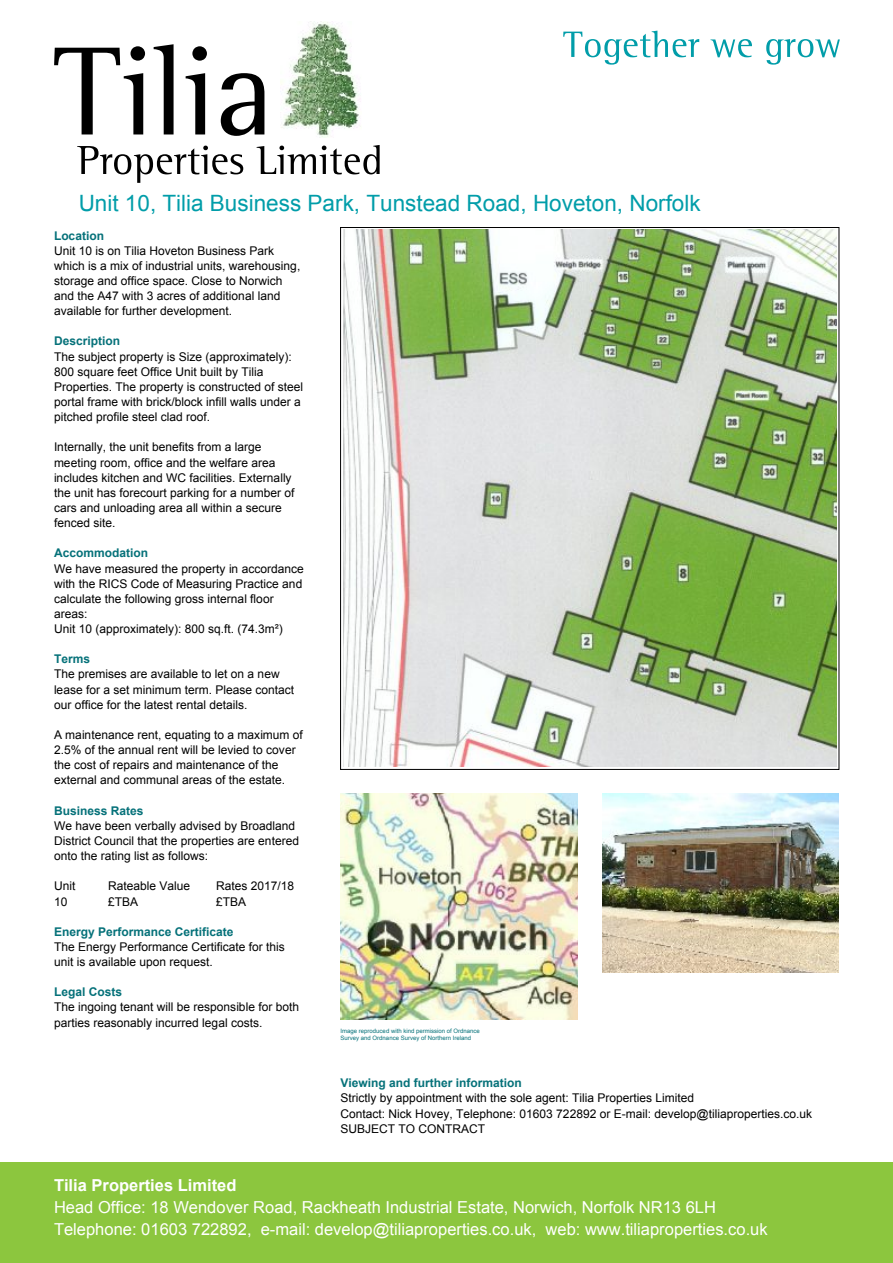
<style>
.page{position:relative;width:893px;height:1263px;background:#fff}
.page>*{position:absolute;margin:0;border:0;box-sizing:border-box;transform-origin:0 0}
.t1{font:22.5px "Arial";color:#019da9}
.t2{font:16.5px/21.8px "Arial";color:#fff}
.t3{font:700 16.5px "Arial";color:#fff}
.t4{font:12px/15.1px "Arial";color:#000}
.t5{font:700 12px "Arial";color:#057179}
.t6{font:6px/6.9px "Arial";color:#057179}
</style>
<div class="page">
<svg style="left:340px;top:227px;width:499px;height:543px"></svg>
<img style="left:602px;top:794px;width:237px;height:178px">
<img style="left:343px;top:230px;width:493px;height:537px">
<img style="left:341px;top:794px;width:236px;height:226px">
<svg style="left:563px;top:31px;width:136px;height:34px"></svg>
<svg style="left:710px;top:39px;width:42px;height:18px"></svg>
<svg style="left:766px;top:39px;width:74px;height:26px"></svg>
<img style="left:280px;top:21px;width:81px;height:117px">
<svg style="left:77px;top:146px;width:166px;height:37px"></svg>
<svg style="left:257px;top:145px;width:123px;height:29px"></svg>
<svg style="left:54px;top:46px;width:91px;height:88px"></svg>
<svg style="left:154px;top:44px;width:20px;height:90px"></svg>
<svg style="left:186px;top:46px;width:21px;height:88px"></svg>
<svg style="left:221px;top:73px;width:44px;height:63px"></svg>
<div style="left:0;top:1162px;width:893px;height:101px;background:#8cc63e"></div>
<h1 class="t1" style="left:79px;top:195px;width:624px">Unit 10, Tilia Business Park, Tunstead Road, Hoveton, Norfolk</h1>
<p class="t5" style="left:54px;top:231px;width:52px">Location</p>
<p class="t4" style="left:54px;top:244px;width:248px">Unit 10 is on Tilia Hoveton Business Park which is a mix of industrial units, warehousing, storage and office space. Close to Norwich and the A47 with 3 acres of additional land available for further development.</p>
<p class="t5" style="left:54px;top:337px;width:68px">Description</p>
<p class="t4" style="left:54px;top:350px;width:251px">The subject property is Size (approximately):<br>800 square feet Office Unit built by Tilia Properties. The property is constructed of steel portal frame with brick/block infill walls under a pitched profile steel clad roof.</p>
<p class="t4" style="left:54px;top:441px;width:242px">Internally, the unit benefits from a large meeting room, office and the welfare area includes kitchen and WC facilities. Externally the unit has forecourt parking for a number of cars and unloading area all within a secure fenced site.</p>
<p class="t5" style="left:54px;top:549px;width:96px">Accommodation</p>
<p class="t4" style="left:54px;top:562px;width:251px">We have measured the property in accordance with the RICS Code of Measuring Practice and calculate the following gross internal floor areas:<br>Unit 10 (approximately): 800 sq.ft. (74.3m²)</p>
<p class="t5" style="left:54px;top:655px;width:38px">Terms</p>
<p class="t4" style="left:54px;top:668px;width:242px">The premises are available to let on a new lease for a set minimum term. Please contact our office for the latest rental details.</p>
<p class="t4" style="left:54px;top:728px;width:250px">A maintenance rent, equating to a maximum of 2.5% of the annual rent will be levied to cover the cost of repairs and maintenance of the external and communal areas of the estate.</p>
<p class="t5" style="left:54px;top:806px;width:91px">Business Rates</p>
<p class="t4" style="left:54px;top:819px;width:247px">We have been verbally advised by Broadland<br>District Council that the properties are entered onto the rating list as follows:</p>
<p class="t4" style="left:54px;top:880px;width:23px">Unit</p>
<p class="t4" style="left:108px;top:880px;width:84px">Rateable Value</p>
<p class="t4" style="left:216px;top:880px;width:80px">Rates 2017/18</p>
<p class="t4" style="left:54px;top:895px;width:15px">10</p>
<p class="t4" style="left:108px;top:895px;width:32px">£TBA</p>
<p class="t4" style="left:216px;top:895px;width:32px">£TBA</p>
<p class="t5" style="left:54px;top:927px;width:181px">Energy Performance Certificate</p>
<p class="t4" style="left:54px;top:940px;width:232px">The Energy Performance Certificate for this unit is available upon request.</p>
<p class="t5" style="left:54px;top:987px;width:70px">Legal Costs</p>
<p class="t4" style="left:54px;top:1001px;width:247px">The ingoing tenant will be responsible for both parties reasonably incurred legal costs.</p>
<p class="t6" style="left:341px;top:1028px;width:141px">Image reproduced with kind permission of Ordnance<br>Survey and Ordnance Survey of Northern Ireland</p>
<p class="t5" style="left:341px;top:1078px;width:183px">Viewing and further information</p>
<p class="t4" style="left:341px;top:1092px;width:473px">Strictly by appointment with the sole agent: Tilia Properties Limited<br>Contact: Nick Hovey, Telephone: 01603 722892 or E-mail: develop@tiliaproperties.co.uk<br>SUBJECT TO CONTRACT</p>
<h2 class="t3" style="left:54px;top:1179px;width:184px">Tilia Properties Limited</h2>
<h2 class="t2" style="left:54px;top:1198px;width:715px">Head Office: 18 Wendover Road, Rackheath Industrial Estate, Norwich, Norfolk NR13 6LH<br>Telephone: 01603 722892, e-mail: develop@tiliaproperties.co.uk, web: www.tiliaproperties.co.uk</h2>
</div>
